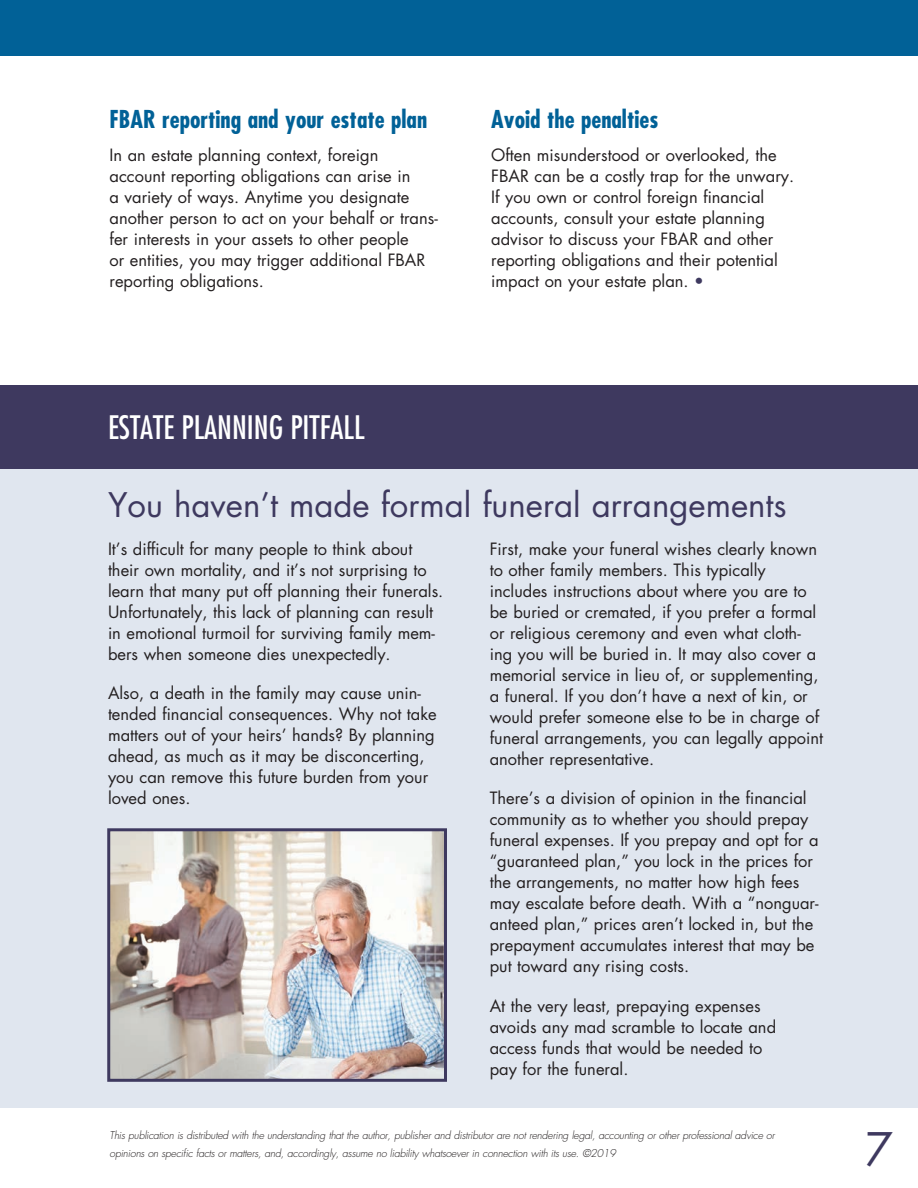
<style>
.page{position:relative;width:918px;height:1188px;background:#fff}
.page>*{position:absolute;margin:0;border:0;box-sizing:border-box;transform-origin:0 0}
.t1{font:45px "Futura Std";color:#3e395f}
.t2{font:33px "Futura Std";color:#3e395f}
.t3{font:condensed 31.5px "Futura Std";color:#fff}
.t4{font:700 condensed 24px "Futura Std";color:#016197}
.t5{font:16.5px/21px "Futura Std";color:#231f20}
.t6{font:italic 300 10.5px/18px "Futura Std";letter-spacing:-.02em;color:#231f20}
.s1{color:#3e395f}
</style>
<div class="page">
<div style="left:0;top:400px;width:918px;height:708px;background:#e0e6ef"></div>
<div style="left:0;top:385px;width:918px;height:83px;background:#3e395f"></div>
<div style="left:0;top:0;width:918px;height:55px;background:#016197"></div>
<img style="left:111px;top:832px;width:332px;height:246px">
<div style="left:107px;top:828px;width:340px;height:254px;border:3px solid #3e395f"></div>
<h3 class="t4" style="left:110px;top:104px;width:319px">FBAR reporting and your estate plan</h3>
<p class="t5" style="left:110px;top:144px;width:330px">In an estate planning context, foreign account reporting obligations can arise in<br>a variety of ways. Anytime you designate another person to act on your behalf or trans&shy;fer interests in your assets to other people<br>or entities, you may trigger additional FBAR reporting obligations.</p>
<h3 class="t4" style="left:491px;top:104px;width:169px">Avoid the penalties</h3>
<p class="t5" style="left:491px;top:144px;width:304px">Often misunderstood or overlooked, the FBAR can be a costly trap for the unwary.<br>If you own or control foreign financial accounts, consult your estate planning advisor to discuss your FBAR and other reporting obligations and their potential impact on your estate plan. <span class="s1">•</span></p>
<h3 class="t3" style="left:108px;top:409px;width:258px">ESTATE PLANNING PITFALL</h3>
<h2 class="t2" style="left:108px;top:484px;width:680px">You haven’t made formal funeral arrangements</h2>
<p class="t5" style="left:108px;top:539px;width:337px">It’s difficult for many people to think about their own mortality, and it’s not surprising to learn that many put off planning their funerals.<br>Unfortunately, this lack of planning can result in emotional turmoil for surviving family mem&shy;bers when someone dies unexpectedly.</p>
<p class="t5" style="left:108px;top:683px;width:330px">Also, a death in the family may cause unin&shy;tended financial consequences. Why not take matters out of your heirs’ hands? By planning ahead, as much as it may be disconcerting, you can remove this future burden from your loved ones.</p>
<p class="t5" style="left:490px;top:539px;width:335px">First, make your funeral wishes clearly known to other family members. This typically includes instructions about where you are to be buried or cremated, if you prefer a formal or religious ceremony and even what cloth&shy;ing you will be buried in. It may also cover a memorial service in lieu of, or supplementing, a funeral. If you don’t have a next of kin, or would prefer someone else to be in charge of funeral arrangements, you can legally appoint another representative.</p>
<p class="t5" style="left:490px;top:788px;width:330px">There’s a division of opinion in the financial community as to whether you should prepay funeral expenses. If you prepay and opt for a “guaranteed plan,” you lock in the prices for the arrangements, no matter how high fees may escalate before death. With a “nonguar&shy;anteed plan,” prices aren’t locked in, but the prepayment accumulates interest that may be put toward any rising costs.</p>
<p class="t5" style="left:490px;top:995px;width:288px">At the very least, prepaying expenses avoids any mad scramble to locate and access funds that would be needed to pay for the funeral.</p>
<p class="t6" style="left:110px;top:1126px;width:667px">This publication is distributed with the understanding that the author, publisher and distributor are not rendering legal, accounting or other professional advice or opinions on specific facts or matters, and, accordingly, assume no liability whatsoever in connection with its use. ©2019</p>
<h1 class="t1" style="left:865px;top:1120px;width:29px">7</h1>
</div>
